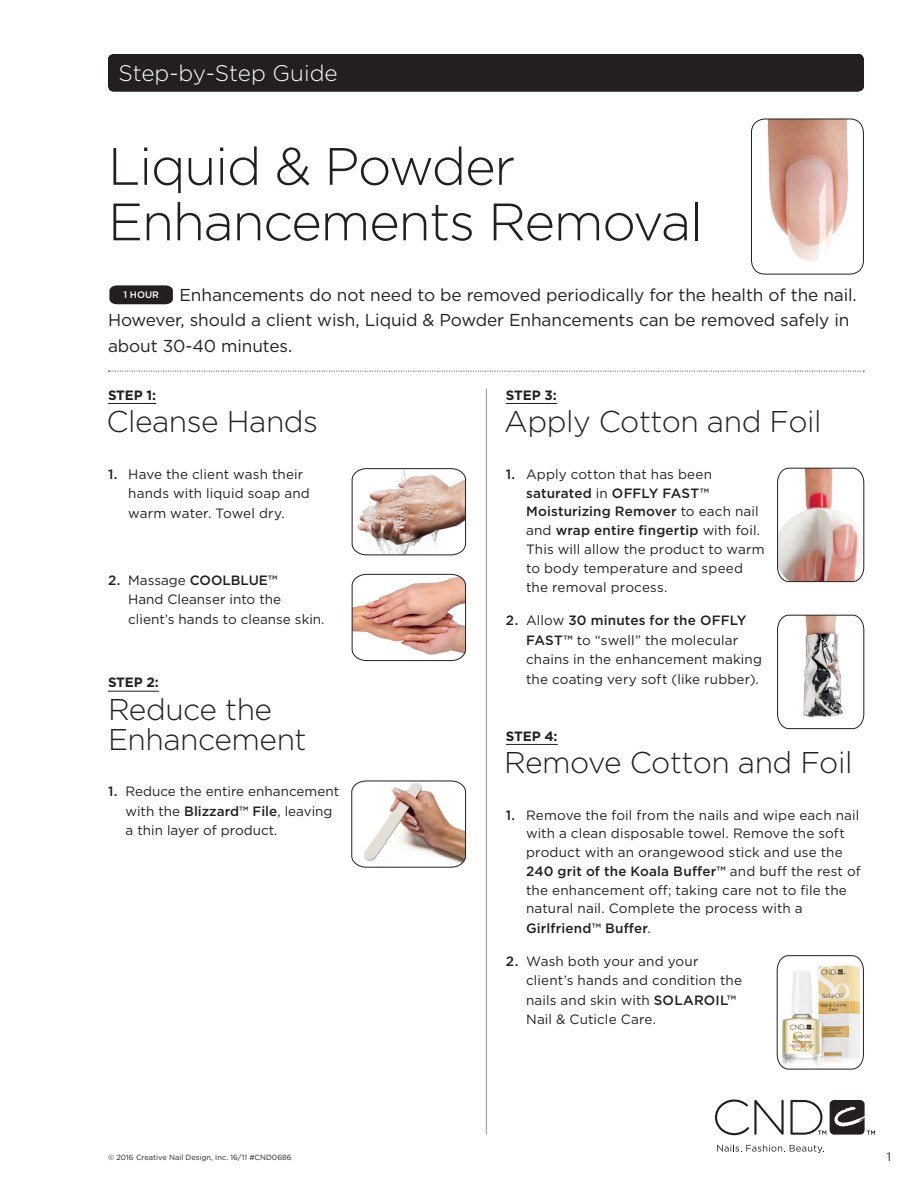
<style>
.page{position:relative;width:918px;height:1188px;background:#fff}
.page>*{position:absolute;margin:0;border:0;box-sizing:border-box;transform-origin:0 0}
.t1{font:300 52.5px/55.5px "Gotham";letter-spacing:-.025em;color:#231f20}
.Step_Name{font:300 30px/30px "Gotham";letter-spacing:-.015em;color:#231f20}
.t2{font:300 22.5px "Gotham";color:#fff}
.t3{font:17.25px/25.5px "Gotham";letter-spacing:-.005em;color:#231f20}
.Body_Copy_1_hang{font:13.5px/18.9px "Gotham";letter-spacing:.01em;color:#231f20}
.Step_Name-2{font:13.5px/19.5px "Gotham";color:#231f20}
.Step{font:700 13.5px "Gotham";letter-spacing:-.01em;color:#231f20}
.Problem{font:12px "Gotham";color:#231f20}
.t4{font:500 9.45px "Gotham";color:#fff}
.t5{font:7.5px "Gotham";color:#231f20}
.s1{font-weight:500}
</style>
<div class="page">
<svg style="left:715px;top:1100px;width:160px;height:35px"></svg>
<svg style="left:717px;top:1145px;width:107px;height:8px"></svg>
<div style="left:108px;top:54px;width:756px;height:38px;background:#231f20;border-radius:6px"></div>
<hr style="left:486px;top:389px;width:1px;height:745px;background:#939598">
<hr style="left:506px;top:403px;width:51px;height:1px;background:#231f20">
<hr style="left:506px;top:744px;width:52px;height:1px;background:#231f20">
<svg style="left:777px;top:468px;width:87px;height:114px"></svg>
<svg style="left:777px;top:615px;width:87px;height:114px"></svg>
<svg style="left:777px;top:955px;width:87px;height:114px"></svg>
<hr style="left:108px;top:403px;width:48px;height:1px;background:#231f20">
<hr style="left:108px;top:691px;width:51px;height:1px;background:#231f20">
<svg style="left:352px;top:468px;width:114px;height:87px"></svg>
<svg style="left:352px;top:574px;width:114px;height:87px"></svg>
<svg style="left:351px;top:781px;width:115px;height:87px"></svg>
<svg style="left:109px;top:285px;width:64px;height:19px"></svg>
<svg style="left:108px;top:371px;width:756px;height:1px"></svg>
<img style="left:751px;top:119px;width:112px;height:155px">
<div style="left:751px;top:119px;width:113px;height:155px;border:1px solid #231f20;border-radius:13px"></div>
<p class="t2" style="left:118px;top:59px;width:221px">Step-by-Step Guide</p>
<p class="t1" style="left:108px;top:137px;width:596px">Liquid &amp; Powder<br>Enhancements Removal</p>
<p class="t3" style="left:108px;top:281px;width:750px;text-indent:72px">Enhancements do not need to be removed periodically for the health of the nail.<br>However, should a client wish, Liquid &amp; Powder Enhancements can be removed safely in about 30-40 minutes.</p>
<p class="t4" style="left:123px;top:288px;width:37px">1 HOUR</p>
<p class="Step" style="left:108px;top:386px;width:50px">STEP 1:</p>
<p class="Step_Name" style="left:106px;top:406px;width:213px">Cleanse Hands</p>
<p class="Body_Copy_1_hang" style="left:128px;top:464px;width:183px;line-height:19.5px;text-indent:-20px"><span class="s1">1.</span> Have the client wash their hands with liquid soap and warm water. Towel dry.</p>
<p class="Body_Copy_1_hang" style="left:128px;top:570px;width:198px;line-height:19.5px;text-indent:-20px"><span class="s1">2.</span> Massage <span class="s1">COOLBLUE™<br></span>Hand Cleanser into the client’s hands to cleanse skin.</p>
<p class="Step" style="left:108px;top:674px;width:52px">STEP 2:</p>
<p class="Step_Name" style="left:108px;top:694px;width:200px">Reduce the<br>Enhancement</p>
<p class="Step_Name-2" style="left:125px;top:782px;width:215px;text-indent:-17px"><span class="s1">1.</span> Reduce the entire enhancement with the <span class="s1">Blizzard™ File</span>, leaving a thin layer of product.</p>
<p class="Step" style="left:506px;top:386px;width:52px">STEP 3:</p>
<p class="Step_Name" style="left:504px;top:406px;width:319px">Apply Cotton and Foil</p>
<p class="Body_Copy_1_hang" style="left:526px;top:464px;width:240px;text-indent:-20px"><span class="s1">1.</span> Apply cotton that has been <span class="s1">saturated</span> in <span class="s1">OFFLY FAST™<br>Moisturizing Remover</span> to each nail and <span class="s1">wrap entire fingertip</span> with foil.<br>This will allow the product to warm to body temperature and speed the removal process.</p>
<p class="Body_Copy_1_hang" style="left:526px;top:610px;width:237px;line-height:19.5px;text-indent:-20px"><span class="s1">2.</span> Allow <span class="s1">30 minutes for the OFFLY FAST™</span> to “swell” the molecular chains in the enhancement making the coating very soft (like rubber).</p>
<p class="Step" style="left:506px;top:727px;width:53px">STEP 4:</p>
<p class="Step_Name" style="left:504px;top:747px;width:350px">Remove Cotton and Foil</p>
<p class="Body_Copy_1_hang" style="left:526px;top:805px;width:336px;text-indent:-20px"><span class="s1">1.</span> Remove the foil from the nails and wipe each nail with a clean disposable towel. Remove the soft product with an orangewood stick and use the <span class="s1">240 grit of the Koala Buffer™</span> and buff the rest of the enhancement off; taking care not to file the natural nail. Complete the process with a <span class="s1">Girlfriend™ Buffer</span>.</p>
<p class="Body_Copy_1_hang" style="left:526px;top:951px;width:217px;line-height:19.5px;text-indent:-20px"><span class="s1">2.</span> Wash both your and your client’s hands and condition the nails and skin with <span class="s1">SOLAROIL™<br></span>Nail &amp; Cuticle Care.</p>
<p class="t5" style="left:108px;top:1153px;width:185px">© 2016 Creative Nail Design, Inc. 16/11 #CND0686</p>
<p class="Problem" style="left:887px;top:1149px;width:6px">1</p>
</div>
